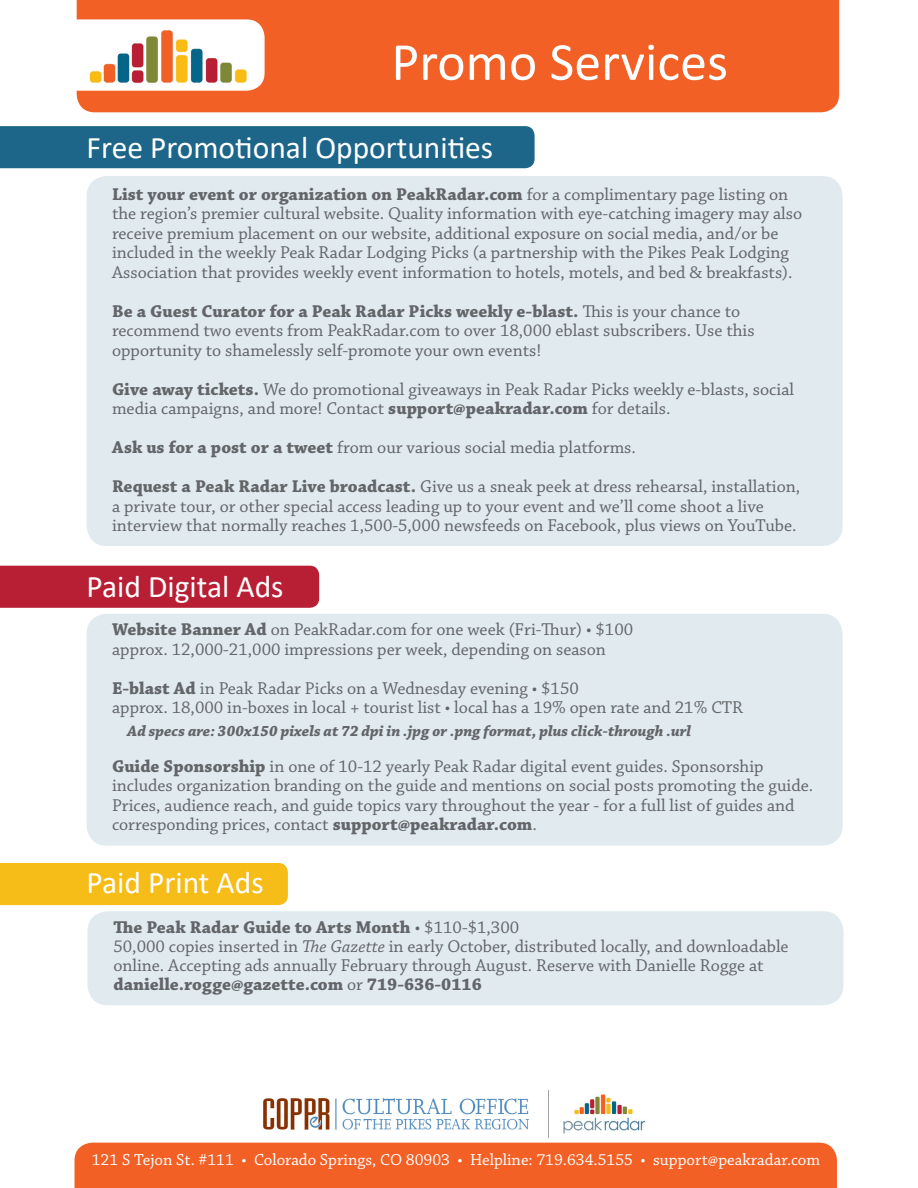
<style>
.page{position:relative;width:918px;height:1188px;background:#fff}
.page>*{position:absolute;margin:0;border:0;box-sizing:border-box;transform-origin:0 0}
.t1{font:54px "Calibri";color:#fff}
.t2{font:31.5px "Calibri";color:#fff}
.t3{font:18px/19.5px "Chaparral Pro";color:#636568}
.t4{font:700 18px "Chaparral Pro";color:#636568}
.t5{font:16.8px "Chaparral Pro";color:#fff}
.t6{font:italic 700 15.75px "Chaparral Pro";color:#636568}
.s1{font-weight:700}
.s2{font-weight:400}
.s3{font-style:italic}
</style>
<div class="page">
<div style="left:77px;top:0;width:762px;height:112px;background:#f26026"></div>
<svg style="left:76px;top:19px;width:189px;height:72px"></svg>
<img style="left:82px;top:25px;width:170px;height:61px">
<div style="left:0;top:126px;width:535px;height:42px;background:#1d668a"></div>
<div style="left:0;top:566px;width:319px;height:42px;background:#b91f34"></div>
<div style="left:0;top:863px;width:288px;height:42px;background:#f6bc17"></div>
<div style="left:87px;top:176px;width:756px;height:370px;background:#e0eaef;border-radius:20px"></div>
<div style="left:87px;top:614px;width:756px;height:232px;background:#e0eaef;border-radius:20px"></div>
<div style="left:87px;top:911px;width:756px;height:94px;background:#e0eaef;border-radius:20px"></div>
<img style="left:263px;top:1090px;width:383px;height:48px">
<div style="left:75px;top:1143px;width:762px;height:45px;background:#f26026"></div>
<p class="t1" style="left:391px;top:24px;width:338px">Promo Services</p>
<p class="t2" style="left:87px;top:125px;width:408px">Free Promotional Opportunities</p>
<p class="t3" style="left:112px;top:185px;width:692px"><span class="s1">List your event or organization on PeakRadar.com</span> for a complimentary page listing on the region’s premier cultural website. Quality information with eye-catching imagery may also receive premium placement on our website, additional exposure on social media, and/or be included in the weekly Peak Radar Lodging Picks (a partnership with the Pikes Peak Lodging Association that provides weekly event information to hotels, motels, and bed &amp; breakfasts).</p>
<p class="t3" style="left:112px;top:302px;width:644px"><span class="s1">Be a Guest Curator for a Peak Radar Picks weekly e-blast.</span> This is your chance to recommend two events from PeakRadar.com to over 18,000 eblast subscribers. Use this opportunity to shamelessly self-promote your own events!</p>
<p class="t3" style="left:112px;top:380px;width:684px"><span class="s1">Give away tickets.</span> We do promotional giveaways in Peak Radar Picks weekly e-blasts, social media campaigns, and more! Contact <span class="s1">support@peakradar.com</span> for details.</p>
<p class="t3" style="left:112px;top:438px;width:525px"><span class="s1">Ask us for a post or a tweet</span> from our various social media platforms.</p>
<p class="t3" style="left:112px;top:477px;width:690px"><span class="s1">Request a Peak Radar Live broadcast.</span> Give us a sneak peek at dress rehearsal, installation, a private tour, or other special access leading up to your event and we’ll come shoot a live interview that normally reaches 1,500-5,000 newsfeeds on Facebook, plus views on YouTube.</p>
<p class="t2" style="left:87px;top:565px;width:198px">Paid Digital Ads</p>
<p class="t3" style="left:112px;top:621px;width:523px"><span class="s1">Website Banner Ad</span> on PeakRadar.com for one week (Fri-Thur) • $100</p>
<p class="t3" style="left:112px;top:640px;width:495px">approx. 12,000-21,000 impressions per week, depending on season</p>
<p class="t3" style="left:112px;top:679px;width:468px"><span class="s1">E-blast Ad</span> in Peak Radar Picks on a Wednesday evening • $150</p>
<p class="t3" style="left:112px;top:699px;width:633px">approx. 18,000 in-boxes in local + tourist list • local has a 19% open rate and 21% CTR</p>
<p class="t6" style="left:127px;top:722px;width:566px">Ad specs are: 300x150 pixels at 72 dpi in .jpg or .png format, plus click-through .url</p>
<p class="t3" style="left:112px;top:757px;width:703px"><span class="s1">Guide Sponsorship</span> in one of 10-12 yearly Peak Radar digital event guides. Sponsorship includes organization branding on the guide and mentions on social posts promoting the guide.<br>Prices, audience reach, and guide topics vary throughout the year - for a full list of guides and corresponding prices, contact <span class="s1">support@peakradar.com</span>.</p>
<p class="t2" style="left:87px;top:861px;width:179px">Paid Print Ads</p>
<p class="t4" style="left:113px;top:917px;width:407px">The Peak Radar Guide to Arts Month <span class="s2">• $110-$1,300</span></p>
<p class="t3" style="left:113px;top:938px;width:677px;line-height:18.8px">50,000 copies inserted in <span class="s3">The Gazette</span> in early October, distributed locally, and downloadable online. Accepting ads annually February through August. Reserve with Danielle Rogge at</p>
<p class="t4" style="left:113px;top:973px;width:370px">danielle.rogge@gazette.com <span class="s2">or</span> 719-636-0116</p>
<p class="t5" style="left:92px;top:1150px;width:730px">121 S Tejon St. #111 • Colorado Springs, CO 80903 • Helpline: 719.634.5155 • support@peakradar.com</p>
</div>
